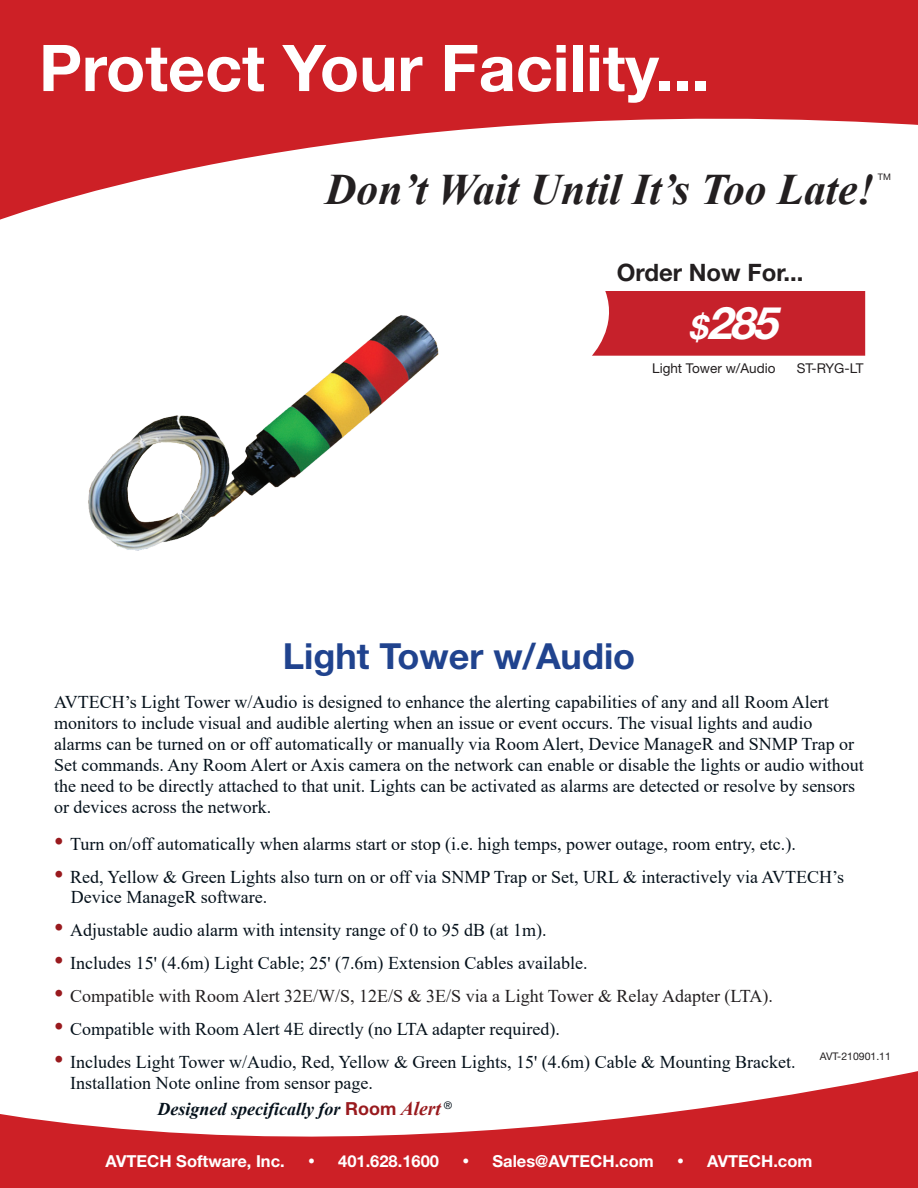
<style>
.page{position:relative;width:918px;height:1188px;background:#fff}
.page>*{position:absolute;margin:0;border:0;box-sizing:border-box;transform-origin:0 0}
.t1{font:700 64.5px "Helvetica Neue LT Std";color:#fff}
.t2{font:italic 700 45px "Helvetica Neue LT Std";color:#fff}
.t3{font:italic 700 43.5px "Times New Roman";color:#231f20}
.t4{font:700 36px "Helvetica Neue LT Std";color:#20438e}
.t5{font:700 24px "Helvetica Neue LT Std";color:#231f20}
.t6{font:18px/21px "Times New Roman";color:#05111b}
.t7{font:18px "Times New Roman";color:#231f20}
.t8{font:italic 700 18px "Times New Roman";color:#05111b}
.t9{font:700 16.5px "Helvetica Neue LT Std";color:#fff}
.t10{font:13.5px "Helvetica Neue LT Std";color:#231f20}
.t11{font:10.5px "Helvetica Neue LT Std";color:#231f20}
.t12{font:9px "Helvetica Neue LT Std";color:#231f20}
.s1{font-size:33px}
.s2{font-size:27px;color:#991a1e}
.s3{font-family:"Helvetica Neue LT Std";font-style:normal;color:#991a1e}
.s4{font-size:19.5px;color:#991a1e}
</style>
<div class="page">
<svg style="left:0;top:0;width:918px;height:220px;fill:#cd2026"></svg>
<svg style="left:0;top:1071px;width:918px;height:117px;fill:#cd2026"></svg>
<div style="left:592px;top:291px;width:273px;height:65px;background:#c6212b"></div>
<img style="left:88px;top:315px;width:351px;height:236px">
<h1 class="t1" style="left:39px;top:28px;width:672px">Protect Your Facility...</h1>
<p class="t12" style="left:878px;top:172px;width:15px">TM</p>
<h3 class="t3" style="left:325px;top:159px;width:551px">Don’t Wait Until It’s Too Late!</h3>
<h3 class="t5" style="left:617px;top:258px;width:188px">Order Now For...</h3>
<h2 class="t2" style="left:688px;top:296px;width:102px"><span class="s1">$</span>285</h2>
<p class="t10" style="left:652px;top:360px;width:125px">Light Tower w/Audio</p>
<p class="t10" style="left:797px;top:360px;width:69px">ST-RYG-LT</p>
<h3 class="t4" style="left:283px;top:634px;width:354px">Light Tower w/Audio</h3>
<p class="t6" style="left:54px;top:691px;width:811px">AVTECH’s Light Tower w/Audio is designed to enhance the alerting capabilities of any and all Room Alert monitors to include visual and audible alerting when an issue or event occurs. The visual lights and audio alarms can be turned on or off automatically or manually via Room Alert, Device ManageR and SNMP Trap or Set commands. Any Room Alert or Axis camera on the network can enable or disable the lights or audio without the need to be directly attached to that unit. Lights can be activated as alarms are detected or resolve by sensors or devices across the network.</p>
<p class="t6" style="left:54px;top:833px;width:743px"><span class="s2">•</span> Turn on/off automatically when alarms start or stop (i.e. high temps, power outage, room entry, etc.).</p>
<p class="t6" style="left:71px;top:867px;width:775px;line-height:19.5px;text-indent:-17px"><span class="s2">•</span> Red, Yellow &amp; Green Lights also turn on or off via SNMP Trap or Set, URL &amp; interactively via AVTECH’s<br>Device ManageR software.</p>
<p class="t6" style="left:54px;top:919px;width:494px"><span class="s2">•</span> Adjustable audio alarm with intensity range of 0 to 95 dB (at 1m).</p>
<p class="t6" style="left:54px;top:952px;width:535px"><span class="s2">•</span> Includes 15' (4.6m) Light Cable; 25' (7.6m) Extension Cables available.</p>
<p class="t7" style="left:54px;top:983px;width:720px"><span class="s2">•</span> Compatible with Room Alert 32E/W/S, 12E/S &amp; 3E/S via a Light Tower &amp; Relay Adapter (LTA).</p>
<p class="t6" style="left:54px;top:1018px;width:508px"><span class="s2">•</span> Compatible with Room Alert 4E directly (no LTA adapter required).</p>
<p class="t6" style="left:70px;top:1051px;width:727px;text-indent:-16px"><span class="s2">•</span> Includes Light Tower w/Audio, Red, Yellow &amp; Green Lights, 15' (4.6m) Cable &amp; Mounting Bracket.<br>Installation Note online from sensor page.</p>
<p class="t11" style="left:820px;top:1051px;width:73px">AVT-210901.11</p>
<p class="t8" style="left:158px;top:1096px;width:296px">Designed specifically for <span class="s3">Room</span> <span class="s4">Alert</span> <sup>®</sup></p>
<p class="t9" style="left:106px;top:1151px;width:181px">AVTECH Software, Inc.</p>
<p class="t9" style="left:308px;top:1151px;width:133px">• 401.628.1600</p>
<p class="t9" style="left:462px;top:1151px;width:193px">• Sales@AVTECH.com</p>
<p class="t9" style="left:677px;top:1151px;width:137px">• AVTECH.com</p>
</div>
